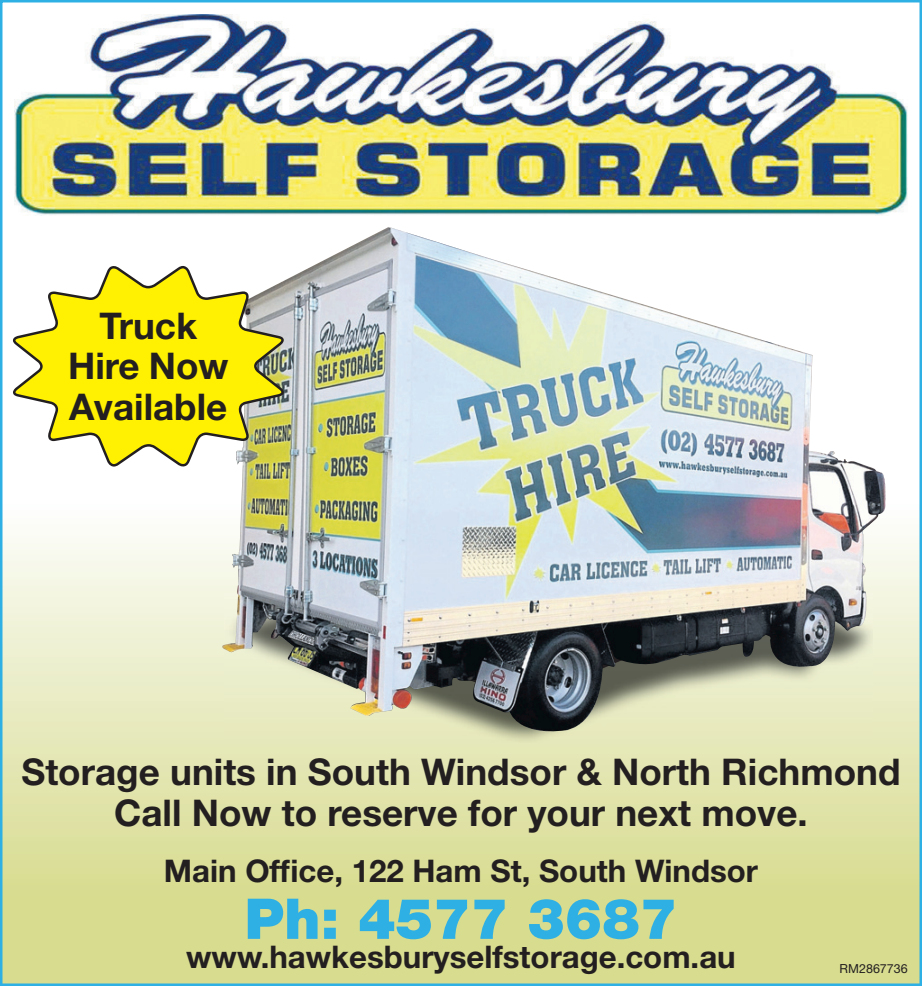
<style>
.page{position:relative;width:922px;height:986px;background:#fff}
.page>*{position:absolute;margin:0;border:0;box-sizing:border-box;transform-origin:0 0}
.t1{font:900 56.25px "Helvetica Neue LT Std";color:#2eb0e4}
.t2{font:700 36.75px/40.5px "Helvetica Neue LT Std";color:#231f20;text-align:center}
.t3{font:700 31.25px "Helvetica Neue LT Std";color:#231f20}
.t4{font:12.5px "Helvetica Neue LT Std";color:#231f20}
</style>
<div class="page">
<img style="left:0;top:0;width:921px;height:985px">
<p class="t2" style="left:68px;top:308px;width:162px">Truck<br>Hire Now<br>Available</p>
<p class="t2" style="left:21px;top:754px;width:880px">Storage units in South Windsor &amp; North Richmond<br>Call Now to reserve for your next move.</p>
<p class="t3" style="left:164px;top:858px;width:595px">Main Office, 122 Ham St, South Windsor</p>
<h1 class="t1" style="left:244px;top:897px;width:434px">Ph: 4577 3687</h1>
<p class="t3" style="left:186px;top:944px;width:551px">www.hawkesburyselfstorage.com.au</p>
<p class="t4" style="left:839px;top:963px;width:70px">RM2867736</p>
</div>
